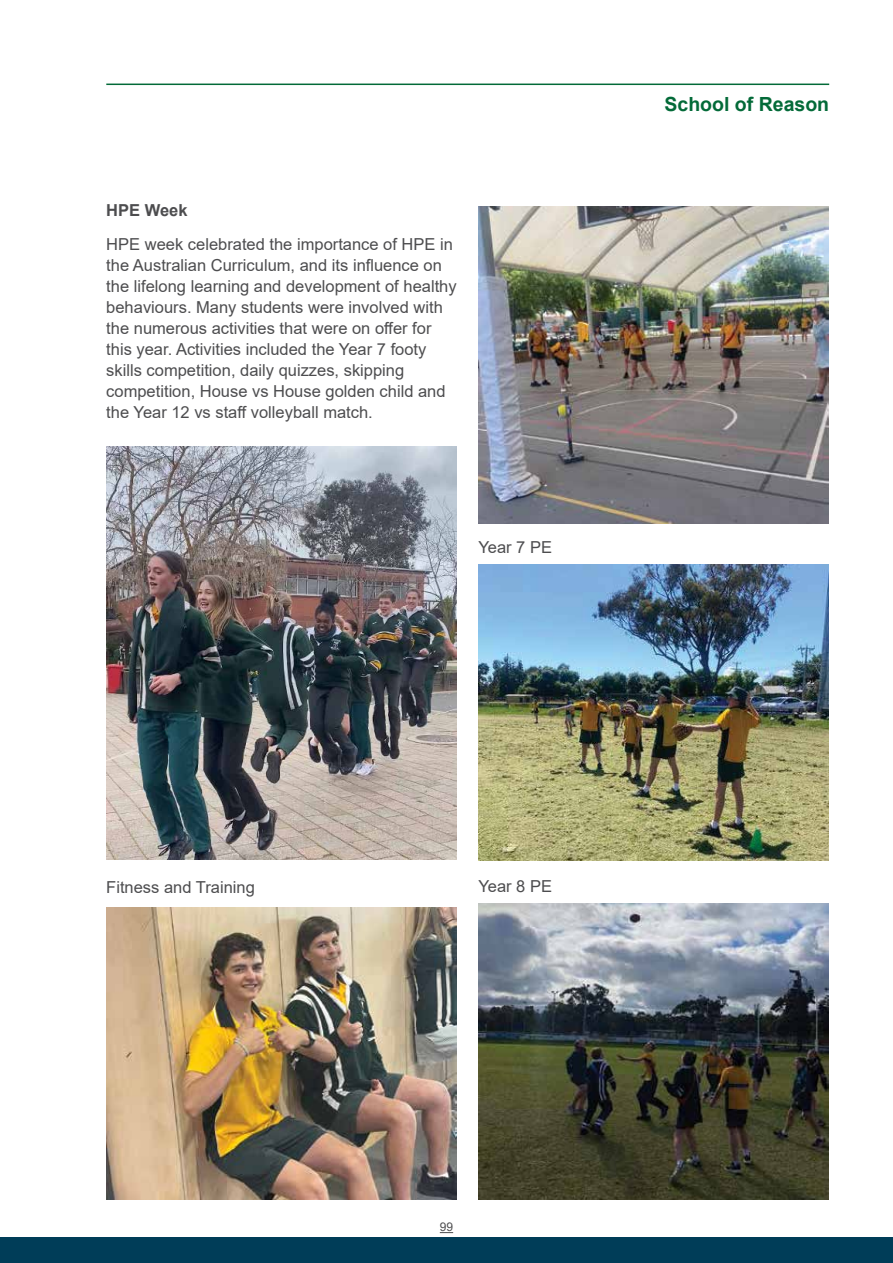
<style>
.page{position:relative;width:893px;height:1263px;background:#fff}
.page>*{position:absolute;margin:0;border:0;box-sizing:border-box;transform-origin:0 0}
.t1{font:700 19.5px "Arial";color:#036a38}
.t2{font:16.5px/21px "Arial";color:#4d4d4f}
.t3{font:700 16.5px "Arial";color:#4d4d4f}
.t4{font:12px "Arial";color:#4d4d4f}
</style>
<div class="page">
<svg style="left:440px;top:1232px;width:13px;height:1px"></svg>
<div style="left:0;top:1237px;width:893px;height:26px;background:#003d58"></div>
<hr style="left:106px;top:84px;width:723px;height:1px;background:#036a38">
<img style="left:106px;top:447px;width:350px;height:412px">
<img style="left:106px;top:908px;width:350px;height:291px">
<img style="left:479px;top:206px;width:350px;height:317px">
<img style="left:479px;top:565px;width:350px;height:296px">
<img style="left:479px;top:903px;width:350px;height:296px">
<p class="t3" style="left:106px;top:199px;width:83px">HPE Week</p>
<p class="t2" style="left:106px;top:233px;width:352px">HPE week celebrated the importance of HPE in the Australian Curriculum, and its influence on the lifelong learning and development of healthy behaviours. Many students were involved with the numerous activities that were on offer for this year. Activities included the Year 7 footy skills competition, daily quizzes, skipping competition, House vs House golden child and the Year 12 vs staff volleyball match.</p>
<p class="t2" style="left:478px;top:537px;width:75px">Year 7 PE</p>
<p class="t1" style="left:664px;top:90px;width:166px">School of Reason</p>
<p class="t2" style="left:106px;top:876px;width:150px">Fitness and Training</p>
<p class="t2" style="left:478px;top:876px;width:75px">Year 8 PE</p>
<p class="t4" style="left:440px;top:1219px;width:15px">99</p>
</div>
